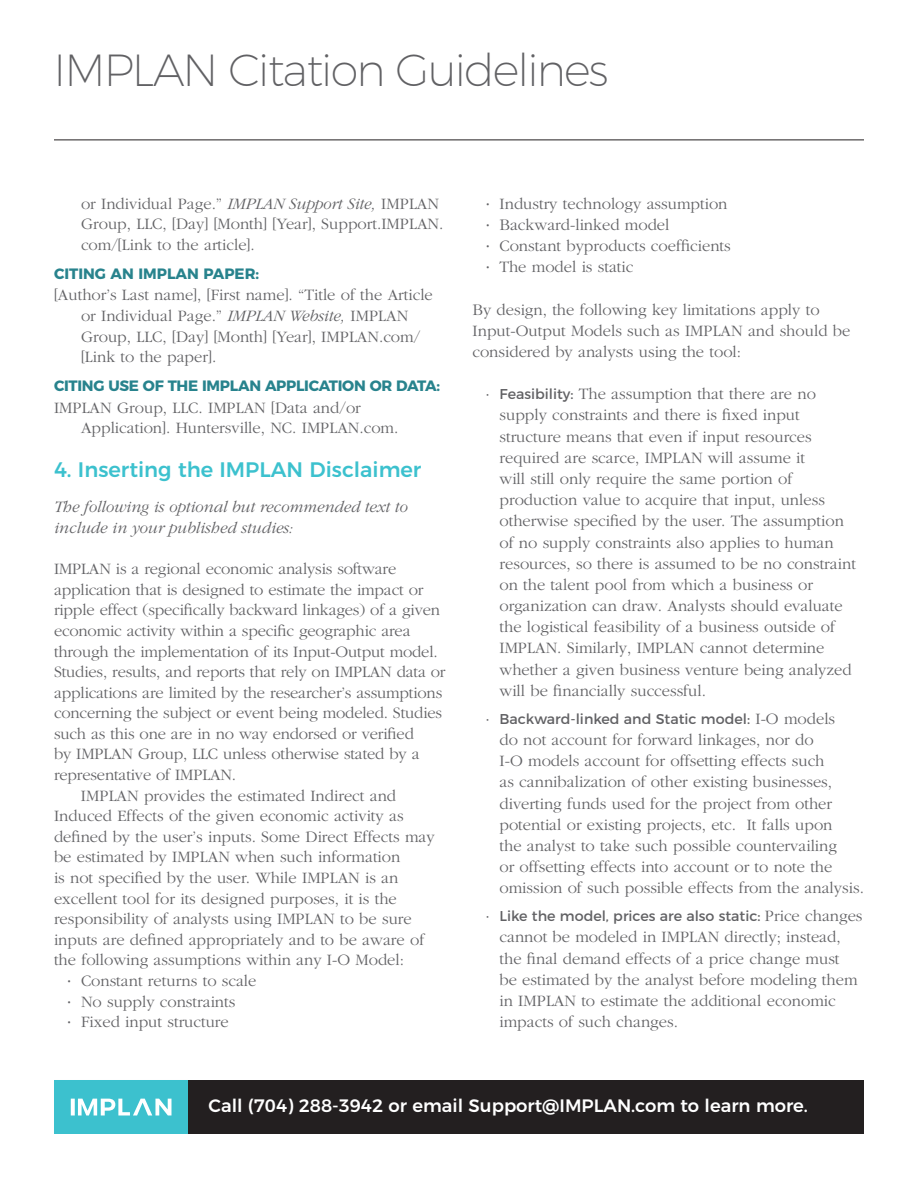
<style>
.page{position:relative;width:918px;height:1188px;background:#fff}
.page>*{position:absolute;margin:0;border:0;box-sizing:border-box;transform-origin:0 0}
.t1{font:200 45px "Montserrat";letter-spacing:-.04em;color:#616164}
.t2{font:500 21px "Montserrat";color:#3cc1ce}
.t3{font:500 18px "Montserrat";color:#fff}
.Body_Copy_2{font:300 16.5px/21.1px "Garamond";color:#616164}
.Body_Copy_2-2{font:italic 300 16.5px/20.5px "Garamond";color:#616164}
.Table_Text{font:700 15px "Montserrat";letter-spacing:-.02em;color:#28838d}
.Table_Text-2{font:700 15px "Montserrat";color:#28838d}
.t4{font:14.25px "Montserrat";color:#616164}
.s1{font-style:italic}
.s2{font-family:"Montserrat";font-weight:400}
.s3{font-family:"Montserrat";font-weight:400;font-size:14.25px}
.s4{font-family:"Garamond";font-weight:300;font-size:16.5px}
</style>
<div class="page">
<hr style="left:54px;top:140px;width:810px;height:1px;background:#231f20">
<svg style="left:54px;top:1080px;width:134px;height:54px"></svg>
<div style="left:188px;top:1080px;width:676px;height:54px;background:#231f20"></div>
<p class="t1" style="left:54px;top:35px;width:557px">IMPLAN Citation Guidelines</p>
<p class="Body_Copy_2" style="left:81px;top:193px;width:364px;line-height:20.5px">or Individual Page.” <span class="s1">IMPLAN Support Site,</span> IMPLAN<br>Group, LLC, [Day] [Month] [Year], Support.IMPLAN. com/[Link to the article].</p>
<p class="Table_Text-2" style="left:54px;top:261px;width:207px">CITING AN IMPLAN PAPER:</p>
<p class="Body_Copy_2" style="left:81px;top:285px;width:353px;line-height:20.5px;text-indent:-27px">[Author’s Last name], [First name]. “Title of the Article or Individual Page.” <span class="s1">IMPLAN Website,</span> IMPLAN Group, LLC, [Day] [Month] [Year], IMPLAN.com/ [Link to the paper].</p>
<p class="Table_Text" style="left:54px;top:373px;width:388px">CITING USE OF THE IMPLAN APPLICATION OR DATA:</p>
<p class="Body_Copy_2" style="left:81px;top:398px;width:319px;line-height:20.5px;text-indent:-27px">IMPLAN Group, LLC. IMPLAN [Data and/or<br>Application]. Huntersville, NC. IMPLAN.com.</p>
<p class="t2" style="left:54px;top:453px;width:369px">4. Inserting the IMPLAN Disclaimer</p>
<p class="Body_Copy_2-2" style="left:54px;top:497px;width:355px">The following is optional but recommended text to include in your published studies:</p>
<p class="Body_Copy_2" style="left:54px;top:559px;width:393px;line-height:20.5px">IMPLAN is a regional economic analysis software application that is designed to estimate the impact or ripple effect (specifically backward linkages) of a given economic activity within a specific geographic area through the implementation of its Input-Output model.<br>Studies, results, and reports that rely on IMPLAN data or applications are limited by the researcher’s assumptions concerning the subject or event being modeled. Studies such as this one are in no way endorsed or verified<br>by IMPLAN Group, LLC unless otherwise stated by a representative of IMPLAN.</p>
<p class="Body_Copy_2" style="left:54px;top:785px;width:382px;line-height:20.5px;text-indent:27px">IMPLAN provides the estimated Indirect and Induced Effects of the given economic activity as defined by the user’s inputs. Some Direct Effects may be estimated by IMPLAN when such information<br>is not specified by the user. While IMPLAN is an excellent tool for its designed purposes, it is the responsibility of analysts using IMPLAN to be sure inputs are defined appropriately and to be aware of the following assumptions within any I-O Model:</p>
<p class="Body_Copy_2" style="left:68px;top:970px;width:191px"><span class="s2">·</span> Constant returns to scale</p>
<p class="Body_Copy_2" style="left:68px;top:991px;width:169px"><span class="s2">·</span> No supply constraints</p>
<p class="Body_Copy_2" style="left:68px;top:1012px;width:163px"><span class="s2">·</span> Fixed input structure</p>
<p class="Body_Copy_2" style="left:486px;top:193px;width:243px"><span class="s2">·</span> Industry technology assumption</p>
<p class="Body_Copy_2" style="left:486px;top:214px;width:185px"><span class="s2">·</span> Backward-linked model</p>
<p class="Body_Copy_2" style="left:486px;top:236px;width:246px"><span class="s2">·</span> Constant byproducts coefficients</p>
<p class="Body_Copy_2" style="left:486px;top:257px;width:149px"><span class="s2">·</span> The model is static</p>
<p class="Body_Copy_2" style="left:472px;top:299px;width:379px">By design, the following key limitations apply to<br>Input-Output Models such as IMPLAN and should be considered by analysts using the tool:</p>
<p class="Body_Copy_2" style="left:500px;top:384px;width:358px;text-indent:-14px"><span class="s3">· Feasibility:</span> The assumption that there are no supply constraints and there is fixed input structure means that even if input resources required are scarce, IMPLAN will assume it<br>will still only require the same portion of production value to acquire that input, unless otherwise specified by the user. The assumption of no supply constraints also applies to human resources, so there is assumed to be no constraint on the talent pool from which a business or organization can draw. Analysts should evaluate the logistical feasibility of a business outside of IMPLAN. Similarly, IMPLAN cannot determine whether a given business venture being analyzed will be financially successful.</p>
<p class="t4" style="left:486px;top:707px;width:351px">· Backward-linked and Static model: <span class="s4">I-O models</span></p>
<p class="Body_Copy_2" style="left:500px;top:730px;width:366px">do not account for forward linkages, nor do<br>I-O models account for offsetting effects such<br>as cannibalization of other existing businesses, diverting funds used for the project from other potential or existing projects, etc. It falls upon<br>the analyst to take such possible countervailing<br>or offsetting effects into account or to note the omission of such possible effects from the analysis.</p>
<p class="t4" style="left:486px;top:905px;width:378px">· Like the model, prices are also static: <span class="s4">Price changes</span></p>
<p class="Body_Copy_2" style="left:500px;top:927px;width:360px">cannot be modeled in IMPLAN directly; instead, the final demand effects of a price change must be estimated by the analyst before modeling them in IMPLAN to estimate the additional economic impacts of such changes.</p>
<p class="t3" style="left:209px;top:1091px;width:601px">Call (704) 288-3942 or email Support@IMPLAN.com to learn more.</p>
</div>
